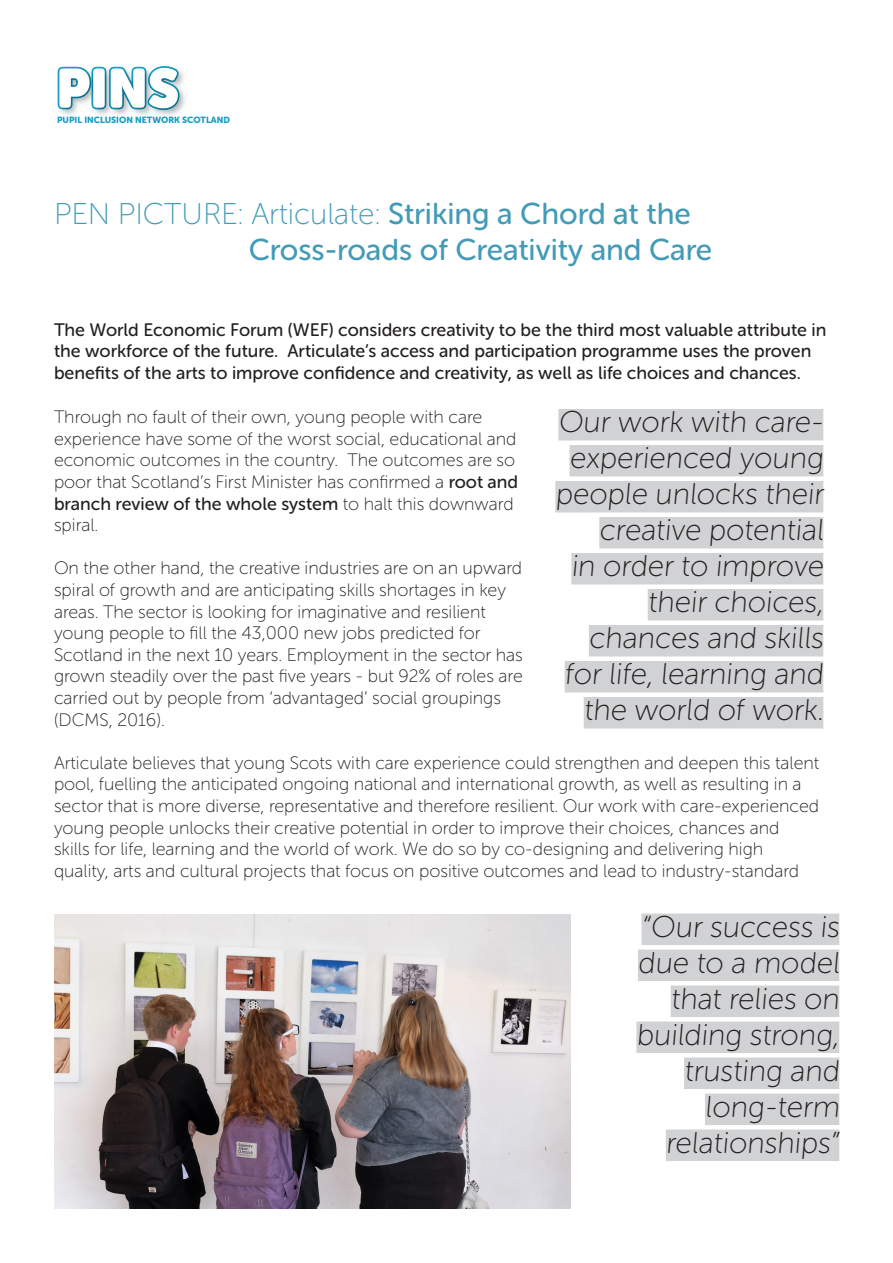
<style>
.page{position:relative;width:893px;height:1263px;background:#fff}
.page>*{position:absolute;margin:0;border:0;box-sizing:border-box;transform-origin:0 0}
.t1{font:54.6px "Museo Sans Rounded";color:#fff}
.t2{font:30px/36px "Museo Sans Rounded 100";color:#231f20;text-align:right}
.t3{font:30px "Museo Sans Rounded 100";color:#439bb8}
.t4{font:30px "Museo Sans Rounded 500";color:#439bb8}
.t5{font:18px/21.6px "Museo Sans Rounded 100";color:#231f20}
.t6{font:18px/21.6px "Museo Sans Rounded 500";color:#231f20}
.t7{font:8.85px "Museo Sans Rounded 900";color:#169fc5}
.s1{color:#159ec4}
.s2{font-family:"Museo Sans Rounded 500"}
</style>
<div class="page">
<img style="left:57px;top:66px;width:128px;height:50px">
<img style="left:58px;top:67px;width:48px;height:42px">
<img style="left:109px;top:66px;width:71px;height:44px">
<div style="left:558px;top:409px;width:265px;height:31px;background:#d1d2d4"></div>
<div style="left:569px;top:445px;width:254px;height:31px;background:#d1d2d4"></div>
<div style="left:555px;top:481px;width:268px;height:31px;background:#d1d2d4"></div>
<div style="left:599px;top:517px;width:224px;height:31px;background:#d1d2d4"></div>
<div style="left:571px;top:553px;width:252px;height:31px;background:#d1d2d4"></div>
<div style="left:648px;top:589px;width:175px;height:31px;background:#d1d2d4"></div>
<div style="left:589px;top:625px;width:234px;height:31px;background:#d1d2d4"></div>
<div style="left:565px;top:661px;width:258px;height:31px;background:#d1d2d4"></div>
<div style="left:584px;top:697px;width:239px;height:31px;background:#d1d2d4"></div>
<div style="left:641px;top:913px;width:198px;height:32px;background:#d1d2d4"></div>
<div style="left:638px;top:949px;width:201px;height:32px;background:#d1d2d4"></div>
<div style="left:671px;top:985px;width:168px;height:32px;background:#d1d2d4"></div>
<div style="left:636px;top:1021px;width:203px;height:32px;background:#d1d2d4"></div>
<div style="left:684px;top:1057px;width:155px;height:32px;background:#d1d2d4"></div>
<div style="left:705px;top:1093px;width:134px;height:32px;background:#d1d2d4"></div>
<div style="left:666px;top:1129px;width:173px;height:32px;background:#d1d2d4"></div>
<img style="left:54px;top:914px;width:517px;height:295px">
<h1 class="t1" style="left:56px;top:57px;width:124px">PINS</h1>
<p class="t7" style="left:57px;top:115px;width:174px">PUPIL INCLUSION NETW<span class="s1">O</span>RK SCOTLAND</p>
<p class="t3" style="left:54px;top:197px;width:638px">PEN PICTURE: Articulate: <span class="s2">Striking a Chord at the</span></p>
<p class="t4" style="left:249px;top:233px;width:465px">Cross-roads of Creativity and Care</p>
<p class="t6" style="left:54px;top:319px;width:774px">The World Economic Forum (WEF) considers creativity to be the third most valuable attribute in the workforce of the future. Articulate’s access and participation programme uses the proven benefits of the arts to improve confidence and creativity, as well as life choices and chances.</p>
<p class="t5" style="left:54px;top:406px;width:466px">Through no fault of their own, young people with care experience have some of the worst social, educational and economic outcomes in the country. The outcomes are so poor that Scotland’s First Minister has confirmed a <span class="s2">root and branch review of the whole system</span> to halt this downward spiral.</p>
<p class="t5" style="left:54px;top:558px;width:470px">On the other hand, the creative industries are on an upward spiral of growth and are anticipating skills shortages in key areas. The sector is looking for imaginative and resilient young people to fill the 43,000 new jobs predicted for Scotland in the next 10 years. Employment in the sector has grown steadily over the past five years - but 92% of roles are carried out by people from ‘advantaged’ social groupings (DCMS, 2016).</p>
<p class="t5" style="left:54px;top:752px;width:767px">Articulate believes that young Scots with care experience could strengthen and deepen this talent pool, fuelling the anticipated ongoing national and international growth, as well as resulting in a sector that is more diverse, representative and therefore resilient. Our work with care-experienced young people unlocks their creative potential in order to improve their choices, chances and skills for life, learning and the world of work. We do so by co-designing and delivering high quality, arts and cultural projects that focus on positive outcomes and lead to industry-standard</p>
<p class="t2" style="left:555px;top:404px;width:272px">Our work with care&shy;experienced young people unlocks their creative potential<br>in order to improve their choices, chances and skills for life, learning and the world of work.</p>
<p class="t2" style="left:636px;top:909px;width:207px">“Our success is due to a model that relies on building strong, trusting and long-term relationships”</p>
</div>
